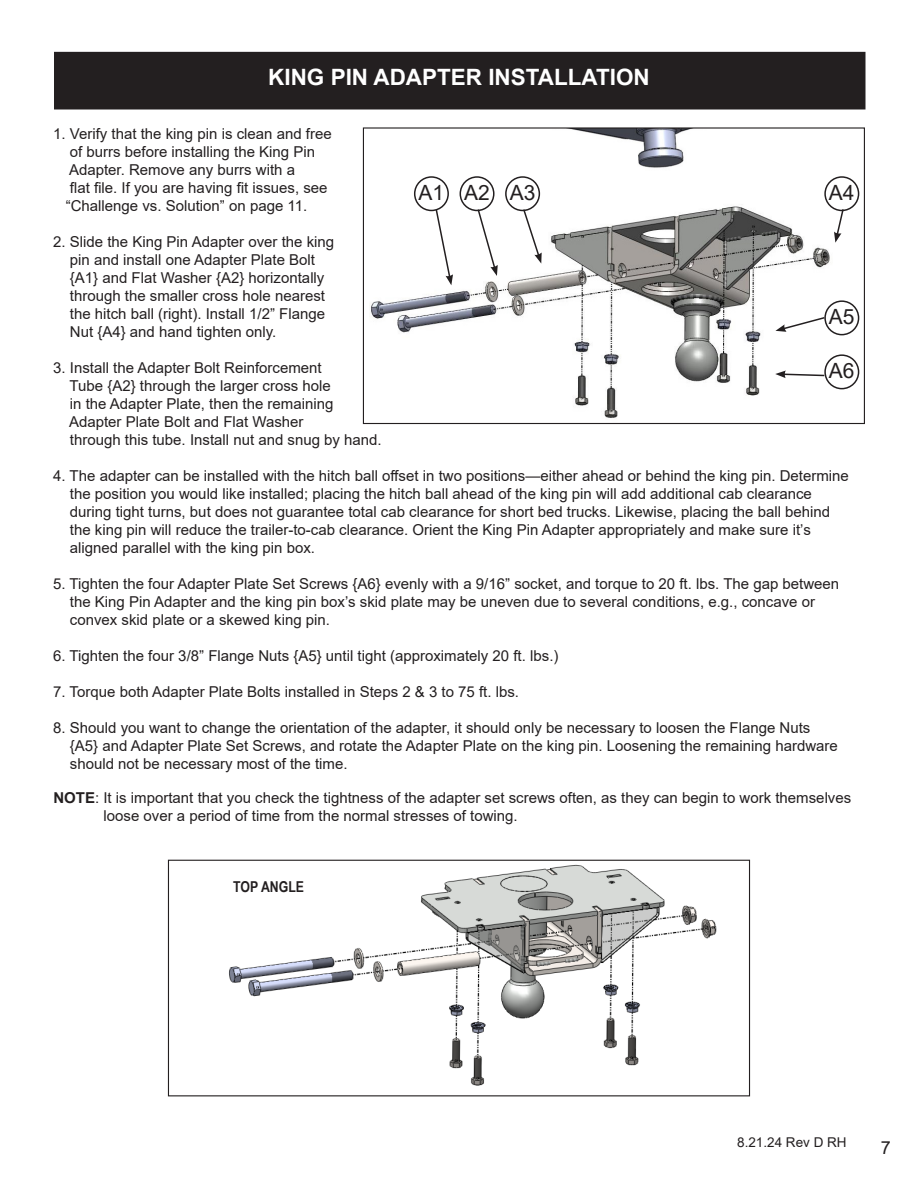
<style>
.page{position:relative;width:918px;height:1188px;background:#fff}
.page>*{position:absolute;margin:0;border:0;box-sizing:border-box;transform-origin:0 0}
.t1{font:700 22.5px "Arial";color:#fff}
.t2{font:21px "Arial";color:#231f20}
.t3{font:18px "Arial";color:#231f20}
.t4{font:15px "Arial";color:#231f20}
.t5{font:700 15px "Arial Narrow";color:#231f20}
.t6{font:13.5px "Arial";color:#231f20}
.s1{font-weight:700}
</style>
<div class="page">
<div style="left:55px;top:53px;width:810px;height:56px;background:#231f20"></div>
<div style="left:54px;top:52px;width:812px;height:58px;border:2px solid #231f20"></div>
<img style="left:371px;top:129px;width:471px;height:289px">
<div style="left:363px;top:127px;width:502px;height:297px;border:1px solid #231f20"></div>
<div style="left:414px;top:176px;width:35px;height:35px;border:2px solid #231f20;border-radius:50%"></div>
<div style="left:460px;top:176px;width:35px;height:35px;border:2px solid #231f20;border-radius:50%"></div>
<div style="left:505px;top:176px;width:35px;height:35px;border:2px solid #231f20;border-radius:50%"></div>
<div style="left:824px;top:176px;width:35px;height:35px;border:2px solid #231f20;border-radius:50%"></div>
<div style="left:824px;top:300px;width:35px;height:35px;border:2px solid #231f20;border-radius:50%"></div>
<div style="left:824px;top:354px;width:35px;height:35px;border:2px solid #231f20;border-radius:50%"></div>
<svg style="left:435px;top:208px;width:18px;height:77px"></svg>
<svg style="left:476px;top:208px;width:22px;height:68px"></svg>
<svg style="left:522px;top:208px;width:20px;height:56px"></svg>
<svg style="left:834px;top:208px;width:11px;height:35px"></svg>
<svg style="left:775px;top:316px;width:51px;height:16px"></svg>
<svg style="left:775px;top:371px;width:51px;height:7px"></svg>
<img style="left:229px;top:864px;width:488px;height:222px">
<div style="left:168px;top:860px;width:582px;height:236px;border:1px solid #231f20"></div>
<p class="t1" style="left:268px;top:62px;width:383px">KING PIN ADAPTER INSTALLATION</p>
<p class="t4" style="left:53px;top:123px;width:280px">1. Verify that the king pin is clean and free</p>
<p class="t4" style="left:70px;top:141px;width:247px">of burrs before installing the King Pin</p>
<p class="t4" style="left:69px;top:159px;width:227px">Adapter. Remove any burrs with a</p>
<p class="t4" style="left:70px;top:177px;width:259px">flat file. If you are having fit issues, see</p>
<p class="t4" style="left:66px;top:195px;width:243px">“Challenge vs. Solution” on page 11.</p>
<p class="t4" style="left:53px;top:231px;width:283px">2. Slide the King Pin Adapter over the king</p>
<p class="t4" style="left:70px;top:249px;width:247px">pin and install one Adapter Plate Bolt</p>
<p class="t4" style="left:70px;top:267px;width:256px">{A1} and Flat Washer {A2} horizontally</p>
<p class="t4" style="left:70px;top:285px;width:257px">through the smaller cross hole nearest</p>
<p class="t4" style="left:70px;top:303px;width:257px">the hitch ball (right). Install 1/2” Flange</p>
<p class="t4" style="left:70px;top:321px;width:208px">Nut {A4} and hand tighten only.</p>
<p class="t4" style="left:53px;top:357px;width:270px">3. Install the Adapter Bolt Reinforcement</p>
<p class="t4" style="left:70px;top:375px;width:263px">Tube {A2} through the larger cross hole</p>
<p class="t4" style="left:70px;top:393px;width:265px">in the Adapter Plate, then the remaining</p>
<p class="t4" style="left:69px;top:411px;width:236px">Adapter Plate Bolt and Flat Washer</p>
<p class="t4" style="left:70px;top:429px;width:313px">through this tube. Install nut and snug by hand.</p>
<p class="t4" style="left:53px;top:465px;width:797px">4. The adapter can be installed with the hitch ball offset in two positions—either ahead or behind the king pin. Determine</p>
<p class="t4" style="left:70px;top:483px;width:744px">the position you would like installed; placing the hitch ball ahead of the king pin will add additional cab clearance</p>
<p class="t4" style="left:70px;top:501px;width:762px">during tight turns, but does not guarantee total cab clearance for short bed trucks. Likewise, placing the ball behind</p>
<p class="t4" style="left:70px;top:519px;width:742px">the king pin will reduce the trailer-to-cab clearance. Orient the King Pin Adapter appropriately and make sure it’s</p>
<p class="t4" style="left:70px;top:537px;width:247px">aligned parallel with the king pin box.</p>
<p class="t4" style="left:53px;top:573px;width:788px">5. Tighten the four Adapter Plate Set Screws {A6} evenly with a 9/16” socket, and torque to 20 ft. lbs. The gap between</p>
<p class="t4" style="left:70px;top:591px;width:747px">the King Pin Adapter and the king pin box’s skid plate may be uneven due to several conditions, e.g., concave or</p>
<p class="t4" style="left:70px;top:609px;width:262px">convex skid plate or a skewed king pin.</p>
<p class="t4" style="left:53px;top:645px;width:507px">6. Tighten the four 3/8” Flange Nuts {A5} until tight (approximately 20 ft. lbs.)</p>
<p class="t4" style="left:53px;top:681px;width:467px">7. Torque both Adapter Plate Bolts installed in Steps 2 &amp; 3 to 75 ft. lbs.</p>
<p class="t4" style="left:53px;top:717px;width:759px">8. Should you want to change the orientation of the adapter, it should only be necessary to loosen the Flange Nuts</p>
<p class="t4" style="left:70px;top:735px;width:769px">{A5} and Adapter Plate Set Screws, and rotate the Adapter Plate on the king pin. Loosening the remaining hardware</p>
<p class="t4" style="left:70px;top:753px;width:279px">should not be necessary most of the time.</p>
<p class="t2" style="left:418px;top:178px;width:27px">A1</p>
<p class="t2" style="left:464px;top:178px;width:27px">A2</p>
<p class="t2" style="left:510px;top:178px;width:27px">A3</p>
<p class="t2" style="left:829px;top:178px;width:27px">A4</p>
<p class="t2" style="left:829px;top:303px;width:27px">A5</p>
<p class="t2" style="left:829px;top:357px;width:27px">A6</p>
<p class="t4" style="left:53px;top:788px;width:799px"><span class="s1">NOTE</span>: It is important that you check the tightness of the adapter set screws often, as they can begin to work themselves</p>
<p class="t4" style="left:103px;top:806px;width:416px">loose over a period of time from the normal stresses of towing.</p>
<p class="t5" style="left:233px;top:876px;width:72px">TOP ANGLE</p>
<p class="t6" style="left:737px;top:1132px;width:111px">8.21.24 Rev D RH</p>
<p class="t3" style="left:881px;top:1135px;width:12px">7</p>
</div>
